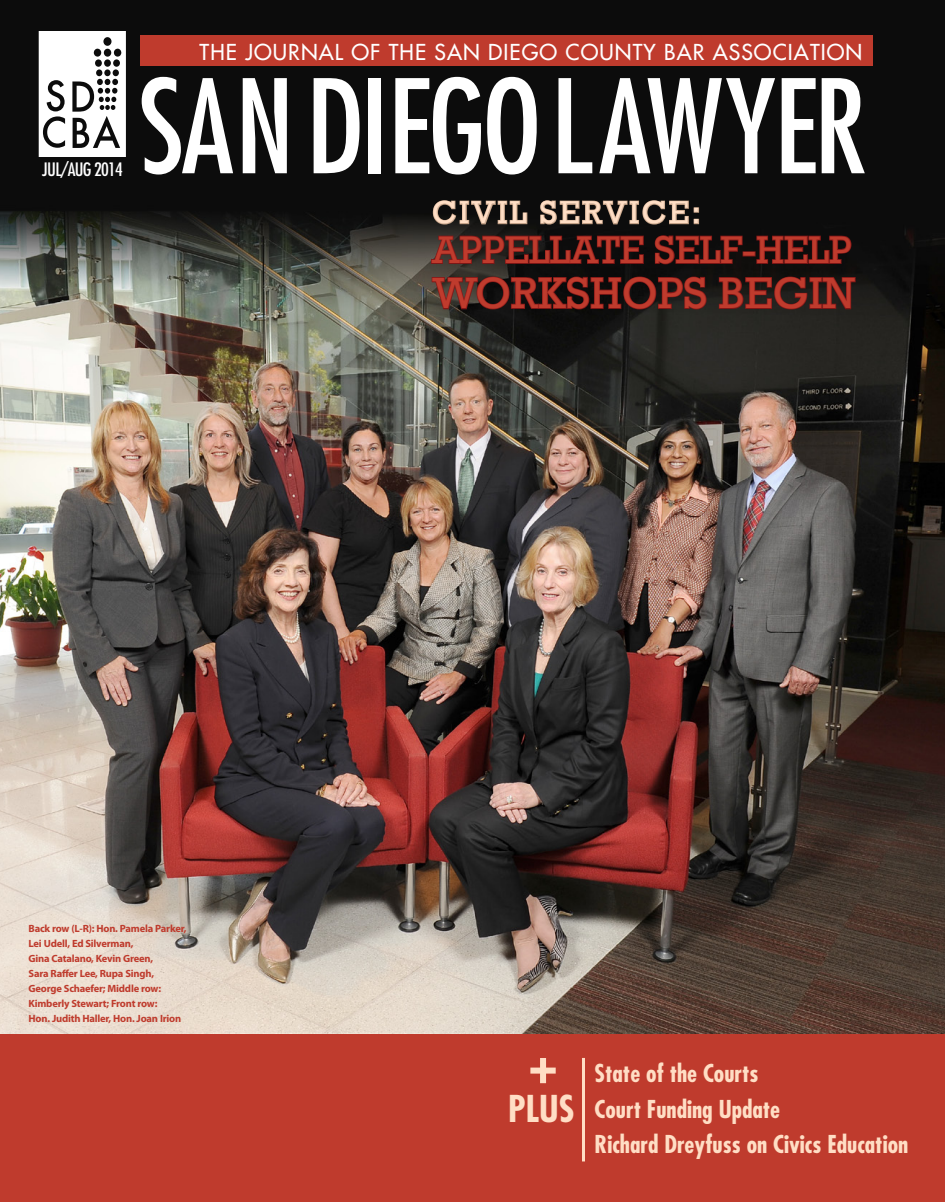
<style>
.page{position:relative;width:945px;height:1202px;background:#fff}
.page>*{position:absolute;margin:0;border:0;box-sizing:border-box;transform-origin:0 0}
.t1{font:condensed 126.15px "Futura";letter-spacing:-.01em;color:#fff}
.Paragraph_Style_1{font:900 50.25px "Univers";color:#ffdec5}
.t2{font:44.85px "Rockwell";color:#bf3b2d}
.t3{font:39.45px "Rockwell";color:#bf3b2d}
.t4{font:700 condensed 36px "Futura";color:#ffdec5}
.t5{font:32.55px "Rockwell";letter-spacing:.075em;color:#ffdec5}
.t6{font:700 condensed 24px "Futura";color:#ffdec5}
.t7{font:21.45px "Futura";letter-spacing:.05em;color:#fff}
.t8{font:condensed 18px "Futura";letter-spacing:-.04em;color:#fff;scale:1.05 1}
.t9{font:700 10.5px/15px "Myriad Pro";letter-spacing:-.02em;color:#bf3b2d}
</style>
<div class="page">
<div style="left:0;top:1022px;width:945px;height:180px;background:#bf3b2d"></div>
<img style="left:0;top:0;width:945px;height:1034px">
<div style="left:140px;top:35px;width:733px;height:30px;background:#bf3b2d"></div>
<svg style="left:39px;top:32px;width:87px;height:125px"></svg>
<svg style="left:432px;top:199px;width:96px;height:27px;background:#41372f"></svg>
<svg style="left:539px;top:199px;width:160px;height:27px;background:#443931"></svg>
<svg style="left:430px;top:235px;width:215px;height:30px;background:#3b1917"></svg>
<svg style="left:654px;top:234px;width:89px;height:31px;background:#310f0f"></svg>
<div style="left:743px;top:251px;width:13px;height:5px;border:2px solid #801616"></div>
<svg style="left:756px;top:235px;width:96px;height:30px;background:#320f0f"></svg>
<hr style="left:582px;top:1058px;width:3px;height:103px;background:#ffdec5">
<svg style="left:431px;top:276px;width:276px;height:34px;background:#351816"></svg>
<svg style="left:718px;top:276px;width:138px;height:34px;background:#381a17"></svg>
<p class="t8" style="left:42px;top:158px;width:78px">JUL/AUG 2014</p>
<p class="t7" style="left:200px;top:38px;width:664px">THE JOURNAL OF THE SAN DIEGO COUNTY BAR ASSOCIATION</p>
<p class="t1" style="left:139px;top:47px;width:729px">SANDIEGOLAWYER</p>
<p class="t5" style="left:432px;top:194px;width:270px">CIVIL SERVICE:</p>
<p class="t3" style="left:432px;top:227px;width:421px">APPELLATE SELF-HELP</p>
<p class="t2" style="left:432px;top:267px;width:424px">WORKSHOPS BEGIN</p>
<p class="t9" style="left:29px;top:920px;width:159px">Back row (L-R): Hon. Pamela Parker,<br>Lei Udell, Ed Silverman,<br>Gina Catalano, Kevin Green,<br>Sara Raffer Lee, Rupa Singh,<br>George Schaefer; Middle row:<br>Kimberly Stewart; Front row:<br>Hon. Judith Haller, Hon. Joan Irion</p>
<p class="Paragraph_Style_1" style="left:526px;top:1034px;width:35px">+</p>
<p class="t4" style="left:508px;top:1085px;width:68px">PLUS</p>
<p class="t6" style="left:595px;top:1058px;width:165px">State of the Courts</p>
<p class="t6" style="left:595px;top:1093px;width:187px">Court Funding Update</p>
<p class="t6" style="left:595px;top:1128px;width:315px">Richard Dreyfuss on Civics Education</p>
</div>
